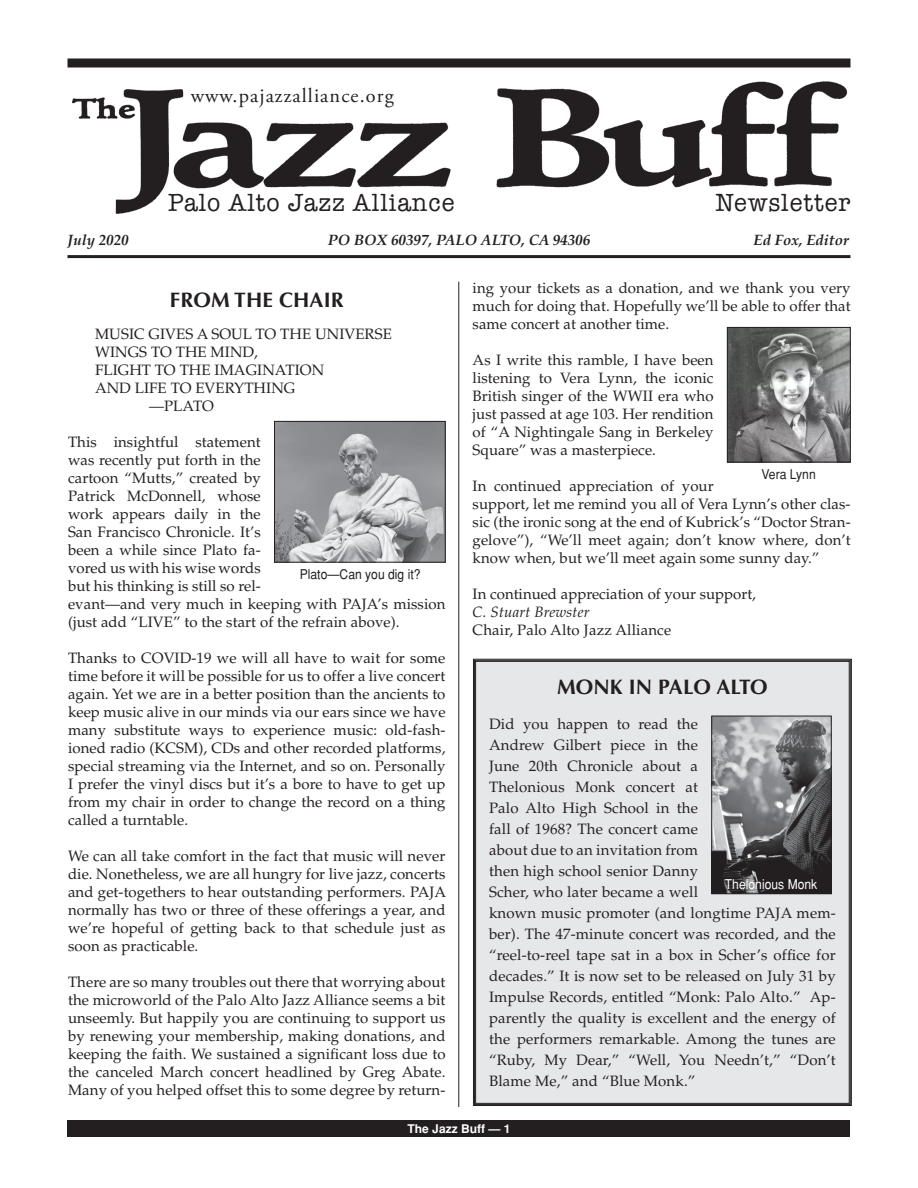
<style>
.page{position:relative;width:918px;height:1188px;background:#fff}
.page>*{position:absolute;margin:0;border:0;box-sizing:border-box;transform-origin:0 0}
.t1{font:25.5px "American Typewriter";letter-spacing:.04em;color:#231f20;scale:.95 1}
.t2{font:700 21px "Optima";letter-spacing:.005em;color:#231f20}
.t3{font:20.25px "Adobe Garamond Pro";letter-spacing:.055em;color:#231f20}
.t4{font:15px/18px "Palatino";letter-spacing:.005em;color:#231f20;text-align:justify}
.t5{font:italic 700 15px "Palatino";color:#231f20}
.t6{font:italic 15px "Palatino";letter-spacing:.01em;color:#231f20}
.t7{font:13.5px "Helvetica";color:#231f20;scale:.9 1}
.t8{font:13.5px "Helvetica";color:#fff;scale:.9 1}
.t9{font:700 12px "Helvetica";color:#fff}
</style>
<div class="page">
<div style="left:68px;top:58px;width:782px;height:10px;background:#231f20"></div>
<div style="left:68px;top:1120px;width:782px;height:17px;background:#231f20"></div>
<div style="left:473px;top:658px;width:379px;height:448px;background:#e6e7e9"></div>
<hr style="left:459px;top:282px;width:1px;height:825px;background:#231f20">
<img style="left:72px;top:81px;width:776px;height:133px">
<div style="left:190px;top:83px;width:232px;height:32px;background:#fff"></div>
<hr style="left:68px;top:255px;width:782px;height:3px;background:#231f20">
<div style="left:168px;top:189px;width:318px;height:30px;background:#fff"></div>
<div style="left:532px;top:189px;width:318px;height:30px;background:#fff"></div>
<img style="left:714px;top:718px;width:115px;height:174px">
<div style="left:712px;top:716px;width:119px;height:178px;border:1px solid #231f20"></div>
<img style="left:729px;top:329px;width:119px;height:131px">
<div style="left:727px;top:327px;width:123px;height:135px;border:1px solid #231f20"></div>
<img style="left:276px;top:423px;width:167px;height:137px">
<div style="left:274px;top:421px;width:171px;height:141px;border:1px solid #231f20"></div>
<h3 class="t3" style="left:191px;top:83px;width:205px">www.pajazzalliance.org</h3>
<h1 class="t1" style="left:168px;top:183px;width:303px">Palo Alto Jazz Alliance</h1>
<h1 class="t1" style="left:716px;top:183px;width:144px">Newsletter</h1>
<p class="t5" style="left:68px;top:231px;width:63px">July 2020</p>
<p class="t5" style="left:328px;top:231px;width:264px">PO BOX 60397, PALO ALTO, CA 94306</p>
<p class="t5" style="left:754px;top:231px;width:97px">Ed Fox, Editor</p>
<h2 class="t2" style="left:170px;top:288px;width:175px">FROM THE CHAIR</h2>
<p class="t4" style="left:95px;top:325px;width:298px">MUSIC GIVES A SOUL TO THE UNIVERSE</p>
<p class="t4" style="left:95px;top:343px;width:164px">WINGS TO THE MIND,</p>
<p class="t4" style="left:95px;top:361px;width:231px">FLIGHT TO THE IMAGINATION</p>
<p class="t4" style="left:95px;top:379px;width:202px">AND LIFE TO EVERYTHING</p>
<p class="t4" style="left:149px;top:397px;width:66px">—PLATO</p>
<p class="t4" style="left:68px;top:433px;width:379px;text-align:left">This insightful statement<br>was recently put forth in the<br>cartoon “Mutts,” created by<br>Patrick McDonnell, whose<br>work appears daily in the<br>San Francisco Chronicle. It’s<br>been a while since Plato fa-<br>vored us with his wise words<br>but his thinking is still so rel-<br>evant—and very much in keeping with PAJA’s mission (just add “LIVE” to the start of the refrain above).</p>
<p class="t4" style="left:68px;top:649px;width:379px">Thanks to COVID-19 we will all have to wait for some time before it will be possible for us to offer a live concert again. Yet we are in a better position than the ancients to keep music alive in our minds via our ears since we have many substitute ways to experience music: old-fash&shy;ioned radio (KCSM), CDs and other recorded platforms, special streaming via the Internet, and so on. Personally I prefer the vinyl discs but it’s a bore to have to get up from my chair in order to change the record on a thing called a turntable.</p>
<p class="t4" style="left:68px;top:847px;width:380px">We can all take comfort in the fact that music will never die. Nonetheless, we are all hungry for live jazz, concerts and get-togethers to hear outstanding performers. PAJA normally has two or three of these offerings a year, and we’re hopeful of getting back to that schedule just as soon as practicable.</p>
<p class="t4" style="left:68px;top:973px;width:379px">There are so many troubles out there that worrying about the microworld of the Palo Alto Jazz Alliance seems a bit unseemly. But happily you are continuing to support us by renewing your membership, making donations, and keeping the faith. We sustained a significant loss due to the canceled March concert headlined by Greg Abate.<br>Many of you helped offset this to some degree by return-</p>
<p class="t7" style="left:300px;top:566px;width:136px">Plato—Can you dig it?</p>
<p class="t4" style="left:473px;top:280px;width:380px">ing your tickets as a donation, and we thank you very much for doing that. Hopefully we’ll be able to offer that same concert at another time.</p>
<p class="t4" style="left:473px;top:352px;width:243px">As I write this ramble, I have been listening to Vera Lynn, the iconic British singer of the WWII era who just passed at age 103. Her rendition of “A Nightingale Sang in Berkeley Square” was a masterpiece.</p>
<p class="t4" style="left:473px;top:478px;width:380px;text-align:left">In continued appreciation of your<br>support, let me remind you all of Vera Lynn’s other clas&shy;sic (the ironic song at the end of Kubrick’s “Doctor Stran&shy;gelove”), “We’ll meet again; don’t know where, don’t know when, but we’ll meet again some sunny day.”</p>
<p class="t4" style="left:473px;top:586px;width:285px">In continued appreciation of your support,</p>
<p class="t6" style="left:473px;top:604px;width:118px">C. Stuart Brewster</p>
<p class="t4" style="left:473px;top:622px;width:200px">Chair, Palo Alto Jazz Alliance</p>
<p class="t7" style="left:762px;top:467px;width:62px">Vera Lynn</p>
<h2 class="t2" style="left:557px;top:675px;width:212px">MONK IN PALO ALTO</h2>
<p class="t4" style="left:489px;top:714px;width:348px;line-height:21px;text-align:left">Did you happen to read the<br>Andrew Gilbert piece in the<br>June 20th Chronicle about a<br>Thelonious Monk concert at<br>Palo Alto High School in the<br>fall of 1968? The concert came<br>about due to an invitation from<br>then high school senior Danny<br>Scher, who later became a well<br>known music promoter (and longtime PAJA mem&shy;ber). The 47-minute concert was recorded, and the “reel-to-reel tape sat in a box in Scher’s office for decades.” It is now set to be released on July 31 by Impulse Records, entitled “Monk: Palo Alto.” Ap&shy;parently the quality is excellent and the energy of the performers remarkable. Among the tunes are “Ruby, My Dear,” “Well, You Needn’t,” “Don’t Blame Me,” and “Blue Monk.”</p>
<p class="t8" style="left:725px;top:876px;width:104px">Thelonious Monk</p>
<p class="t9" style="left:408px;top:1122px;width:104px">The Jazz Buff — 1</p>
</div>
